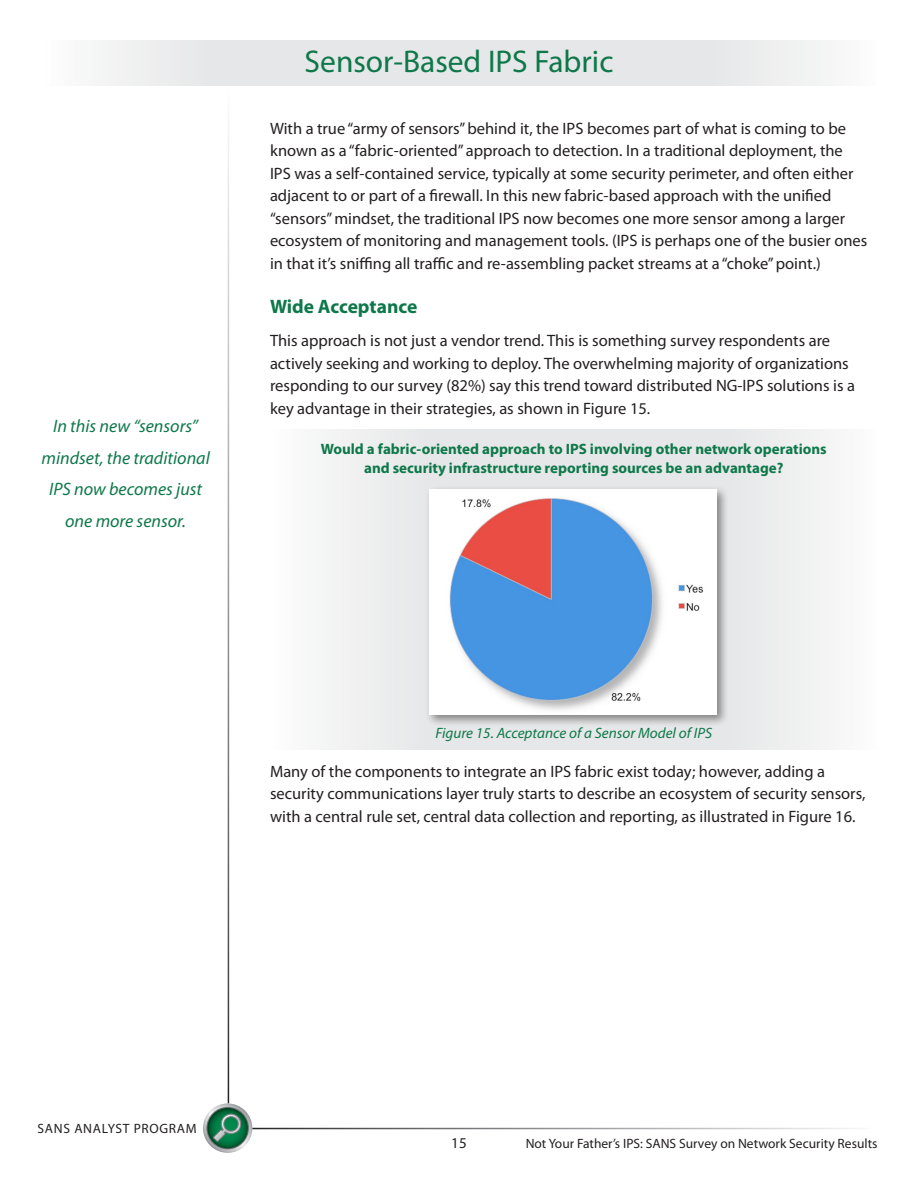
<style>
.page{position:relative;width:918px;height:1188px;background:#fff}
.page>*{position:absolute;margin:0;border:0;box-sizing:border-box;transform-origin:0 0}
.t1{font:31.5px "Myriad Pro";color:#0e784a}
.t2{font:700 19.5px "Myriad Pro";color:#0e784a}
.t3{font:italic 18px/31.5px "Myriad Pro";color:#0e784a;text-align:center}
.t4{font:16.5px/22.5px "Myriad Pro";color:#231f20}
.t5{font:700 15px/19.5px "Myriad Pro";color:#0e784a;text-align:center}
.t6{font:italic 15px "Myriad Pro";color:#0e784a}
.t7{font:15px "Myriad Pro";color:#231f20}
.t8{font:13.5px "Myriad Pro";color:#231f20}
.t9{font:13.5px "Myriad Pro";letter-spacing:.05em;color:#231f20}
</style>
<div class="page">
<svg style="left:203px;top:1103px;width:49px;height:50px"></svg>
<svg style="left:204px;top:1104px;width:47px;height:48px"></svg>
<svg style="left:206px;top:1107px;width:43px;height:42px"></svg>
<svg style="left:207px;top:1108px;width:41px;height:40px"></svg>
<svg style="left:213px;top:1114px;width:29px;height:28px"></svg>
<svg style="left:100px;top:40px;width:725px;height:46px;background:#e8e9ea"></svg>
<div style="left:270px;top:429px;width:608px;height:320px;background:linear-gradient(to bottom,#efeff0,#f1f2f2)"></div>
<div style="left:425px;top:485px;width:304px;height:242px;background:#231f20;opacity:.5"></div>
<div style="left:430px;top:489px;width:287px;height:226px;background:#fff"></div>
<img style="left:449px;top:498px;width:255px;height:212px">
<p class="t3" style="left:42px;top:410px;width:170px">In this new “sensors” mindset, the traditional<br>IPS now becomes just one more sensor.</p>
<h1 class="t1" style="left:305px;top:42px;width:310px">Sensor-Based IPS Fabric</h1>
<p class="t4" style="left:270px;top:117px;width:599px">With a true “army of sensors” behind it, the IPS becomes part of what is coming to be known as a “fabric-oriented” approach to detection. In a traditional deployment, the IPS was a self-contained service, typically at some security perimeter, and often either adjacent to or part of a firewall. In this new fabric-based approach with the unified “sensors” mindset, the traditional IPS now becomes one more sensor among a larger ecosystem of monitoring and management tools. (IPS is perhaps one of the busier ones in that it’s sniffing all traffic and re-assembling packet streams at a “choke” point.)</p>
<p class="t2" style="left:270px;top:294px;width:149px">Wide Acceptance</p>
<p class="t4" style="left:270px;top:329px;width:587px">This approach is not just a vendor trend. This is something survey respondents are actively seeking and working to deploy. The overwhelming majority of organizations responding to our survey (82%) say this trend toward distributed NG-IPS solutions is a key advantage in their strategies, as shown in Figure 15.</p>
<p class="t5" style="left:321px;top:439px;width:507px">Would a fabric-oriented approach to IPS involving other network operations and security infrastructure reporting sources be an advantage?</p>
<p class="t6" style="left:435px;top:723px;width:278px">Figure 15. Acceptance of a Sensor Model of IPS</p>
<p class="t4" style="left:270px;top:760px;width:597px">Many of the components to integrate an IPS fabric exist today; however, adding a security communications layer truly starts to describe an ecosystem of security sensors, with a central rule set, central data collection and reporting, as illustrated in Figure 16.</p>
<p class="t9" style="left:38px;top:1121px;width:161px">SANS ANALYST PROGRAM</p>
<p class="t7" style="left:451px;top:1133px;width:17px">15</p>
<p class="t8" style="left:526px;top:1135px;width:353px">Not Your Father’s IPS: SANS Survey on Network Security Results</p>
</div>
